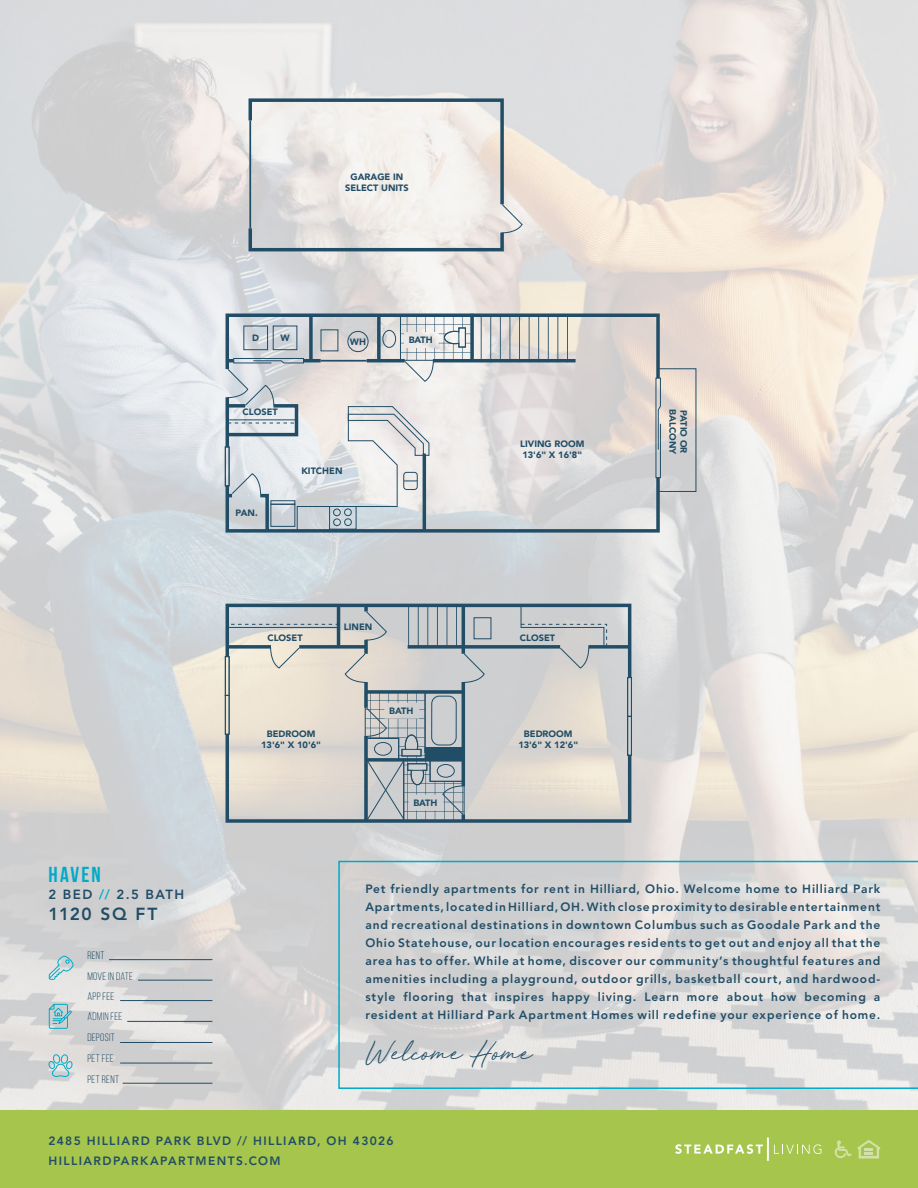
<style>
.page{position:relative;width:918px;height:1188px;background:#fff}
.page>*{position:absolute;margin:0;border:0;box-sizing:border-box;transform-origin:0 0}
.t1{font:25.5px "Red Vevet";color:#214d66}
.t2{font:700 21.75px "Bebas Neue";letter-spacing:.1em;color:#00abc7}
.t3{font:800 17.4px "Avenir LT Std";letter-spacing:.09em;color:#214d66}
.t4{font:800 13.2px "Avenir LT Std";letter-spacing:.11em;color:#214d66}
.t5{font:800 12px/18px "Avenir LT Std";letter-spacing:.1em;color:#214d66;text-align:justify}
.t6{font:10.8px/21.6px "Bebas Neue";letter-spacing:.03em;color:#214d66}
.t7{font:900 9.15px/11.1px "Avenir";color:#214d66;text-align:center}
.s1{color:#00abc7}
</style>
<div class="page">
<img style="left:0;top:0;width:918px;height:1110px">
<div style="left:0;top:1110px;width:918px;height:78px;background:#a6c54c"></div>
<svg style="left:835px;top:1140px;width:45px;height:19px"></svg>
<svg style="left:675px;top:1137px;width:146px;height:24px"></svg>
<hr style="left:109px;top:959px;width:103px;height:1px;background:#214d66">
<hr style="left:120px;top:1063px;width:92px;height:1px;background:#214d66">
<hr style="left:120px;top:1000px;width:92px;height:1px;background:#214d66">
<hr style="left:123px;top:1083px;width:89px;height:1px;background:#214d66">
<hr style="left:127px;top:1021px;width:85px;height:1px;background:#214d66">
<hr style="left:120px;top:1042px;width:92px;height:1px;background:#214d66">
<hr style="left:138px;top:980px;width:74px;height:1px;background:#214d66">
<svg style="left:48px;top:1004px;width:24px;height:25px"></svg>
<svg style="left:48px;top:1054px;width:25px;height:23px"></svg>
<svg style="left:48px;top:955px;width:25px;height:25px"></svg>
<svg style="left:338px;top:861px;width:580px;height:228px;background:#d6d7d8"></svg>
<div style="left:658px;top:368px;width:38px;height:124px;border:1px solid #214d66"></div>
<hr style="left:462px;top:682px;width:3px;height:104px;background:#214d66">
<svg style="left:364px;top:683px;width:4px;height:8px"></svg>
<hr style="left:366px;top:690px;width:98px;height:4px;background:#416579">
<svg style="left:247px;top:97px;width:276px;height:156px"></svg>
<svg style="left:224px;top:602px;width:409px;height:81px;background:#c1c4c5"></svg>
<div style="left:627px;top:677px;width:5px;height:40px;border:1px solid #214d66"></div>
<div style="left:225px;top:656px;width:5px;height:40px;border:1px solid #214d66"></div>
<svg style="left:224px;top:691px;width:409px;height:133px;background:#c9c9c6"></svg>
<div style="left:407px;top:763px;width:20px;height:8px;border:1px solid #214d66"></div>
<svg style="left:224px;top:312px;width:438px;height:223px;background:#d0d2d4"></svg>
<div style="left:458px;top:328px;width:8px;height:20px;border:1px solid #214d66"></div>
<div style="left:474px;top:617px;width:17px;height:22px;border:1px solid #214d66"></div>
<p class="t7" style="left:345px;top:171px;width:65px">GARAGE IN<br>SELECT UNITS</p>
<h2 class="t2" style="left:49px;top:863px;width:54px">HAVEN</h2>
<p class="t4" style="left:49px;top:887px;width:137px">2 BED <span class="s1">//</span> 2.5 BATH</p>
<h3 class="t3" style="left:49px;top:904px;width:110px">1120 SQ FT</h3>
<p class="t6" style="left:87px;top:944px;width:19px">RENT</p>
<p class="t6" style="left:87px;top:985px;width:29px">APP FEE</p>
<p class="t6" style="left:87px;top:965px;width:47px">MOVE IN DATE</p>
<p class="t6" style="left:87px;top:1005px;width:37px">ADMIN FEE<br>DEPOSIT</p>
<p class="t6" style="left:87px;top:1048px;width:28px">PET FEE</p>
<p class="t6" style="left:87px;top:1068px;width:33px">PET RENT</p>
<p class="t7" style="left:252px;top:332px;width:8px">D</p>
<p class="t7" style="left:280px;top:332px;width:11px">W</p>
<p class="t7" style="left:350px;top:336px;width:18px">WH</p>
<p class="t7" style="left:243px;top:406px;width:37px">CLOSET</p>
<p class="t7" style="left:236px;top:507px;width:24px">PAN.</p>
<p class="t7" style="left:301px;top:465px;width:43px">KITCHEN</p>
<p class="t7" style="left:409px;top:334px;width:26px">BATH</p>
<p class="t7" style="left:344px;top:621px;width:30px">LINEN</p>
<p class="t7" style="left:520px;top:438px;width:66px;text-align:left">LIVING ROOM<br>13'6" X 16'8"</p>
<p class="t7" style="left:267px;top:632px;width:37px">CLOSET</p>
<p class="t7" style="left:520px;top:632px;width:37px">CLOSET</p>
<p class="t7" style="left:261px;top:728px;width:61px">BEDROOM<br>13'6" X 10'6"</p>
<p class="t7" style="left:389px;top:705px;width:26px">BATH</p>
<p class="t7" style="left:413px;top:797px;width:26px">BATH</p>
<p class="t7" style="left:518px;top:728px;width:61px">BEDROOM<br>13'6" X 12'6"</p>
<p class="t7" style="left:678px;top:409px;width:47px;rotate:90deg">BALCONY</p>
<p class="t7" style="left:689px;top:410px;width:45px;rotate:90deg">PATIO OR</p>
<p class="t5" style="left:365px;top:880px;width:517px">Pet friendly apartments for rent in Hilliard, Ohio. Welcome home to Hilliard Park Apartments, located in Hilliard, OH. With close proximity to desirable entertainment and recreational destinations in downtown Columbus such as Goodale Park and the Ohio Statehouse, our location encourages residents to get out and enjoy all that the area has to offer. While at home, discover our community’s thoughtful features and amenities including a playground, outdoor grills, basketball court, and hardwood&shy;style flooring that inspires happy living. Learn more about how becoming a resident at Hilliard Park Apartment Homes will redefine your experience of home.</p>
<h1 class="t1" style="left:365px;top:1035px;width:169px">Welcome Home</h1>
<p class="t5" style="left:49px;top:1131px;width:346px;line-height:19.5px">2485 HILLIARD PARK BLVD // HILLIARD, OH 43026<br>HILLIARDPARKAPARTMENTS.COM</p>
</div>
